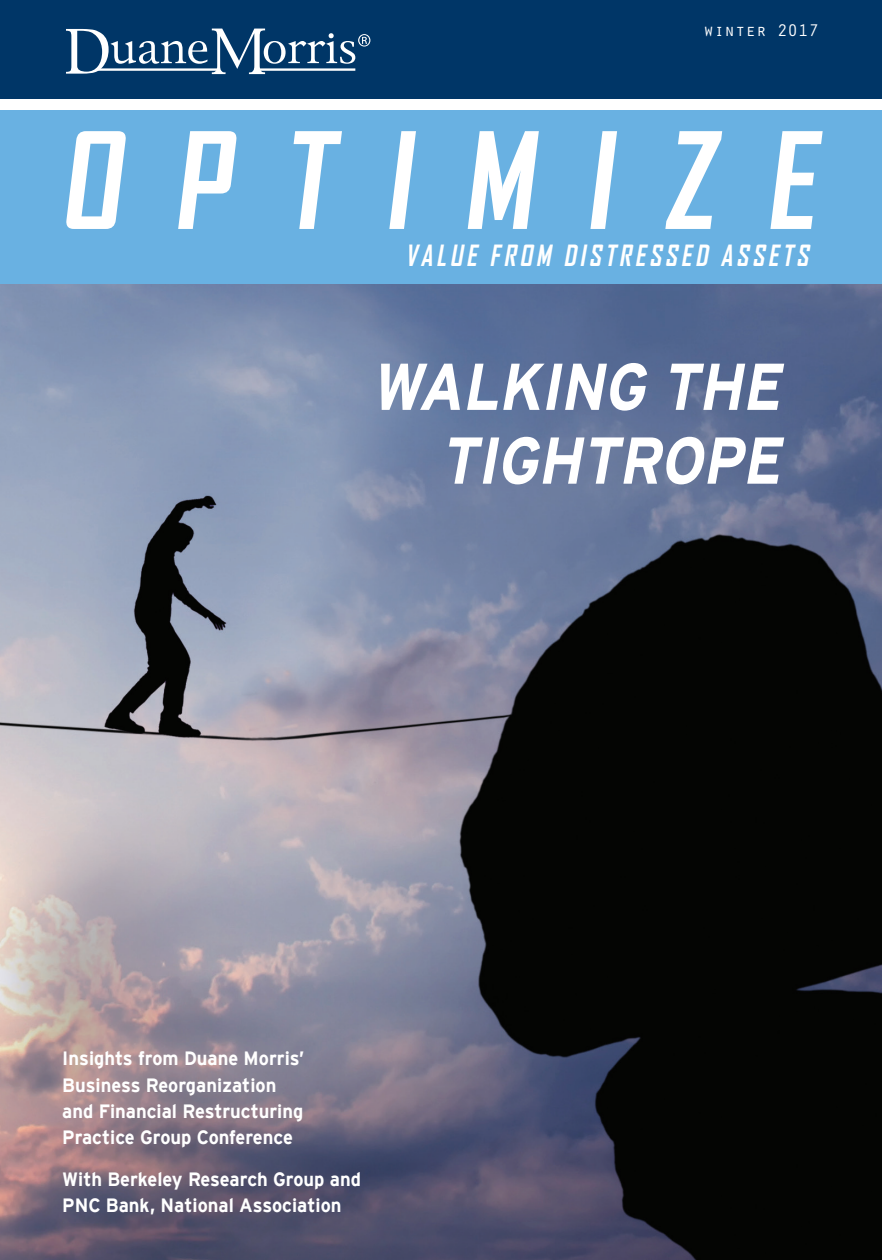
<style>
.page{position:relative;width:882px;height:1260px;background:#fff}
.page>*{position:absolute;margin:0;border:0;box-sizing:border-box;transform-origin:0 0}
.t1{font:700 128.1px "Agency FB";color:#fff}
.t2{font:italic 700 65.98px/73.9px "EY Interstate";color:#fff;text-align:right;scale:.9 1}
.t3{font:italic 700 28px "Agency FB";color:#fff;scale:.95 1}
.t4{font:700 19.25px/26.2px "EY Interstate";color:#fff;scale:.95 1}
.t5{font:17.5px "Orator Std";color:#fff}
</style>
<div class="page">
<img style="left:0;top:284px;width:882px;height:976px">
<div style="left:0;top:110px;width:882px;height:174px;background:#69b1e2"></div>
<div style="left:0;top:0;width:882px;height:100px;background:#003667"></div>
<svg style="left:66px;top:29px;width:304px;height:45px"></svg>
<p class="t5" style="left:704px;top:18px;width:117px">winter 2017</p>
<p class="t1" style="left:60px;top:101px;width:776px">OPTIMIZE</p>
<p class="t3" style="left:405px;top:238px;width:432px">VALUE FROM DISTRESSED ASSETS</p>
<p class="t2" style="left:370px;top:345px;width:475px">WALKING THE<br>TIGHTROPE</p>
<p class="t4" style="left:62px;top:1044px;width:256px">Insights from Duane Morris’<br>Business Reorganization and Financial Restructuring<br>Practice Group Conference</p>
<p class="t4" style="left:62px;top:1165px;width:316px">With Berkeley Research Group and<br>PNC Bank, National Association</p>
</div>
